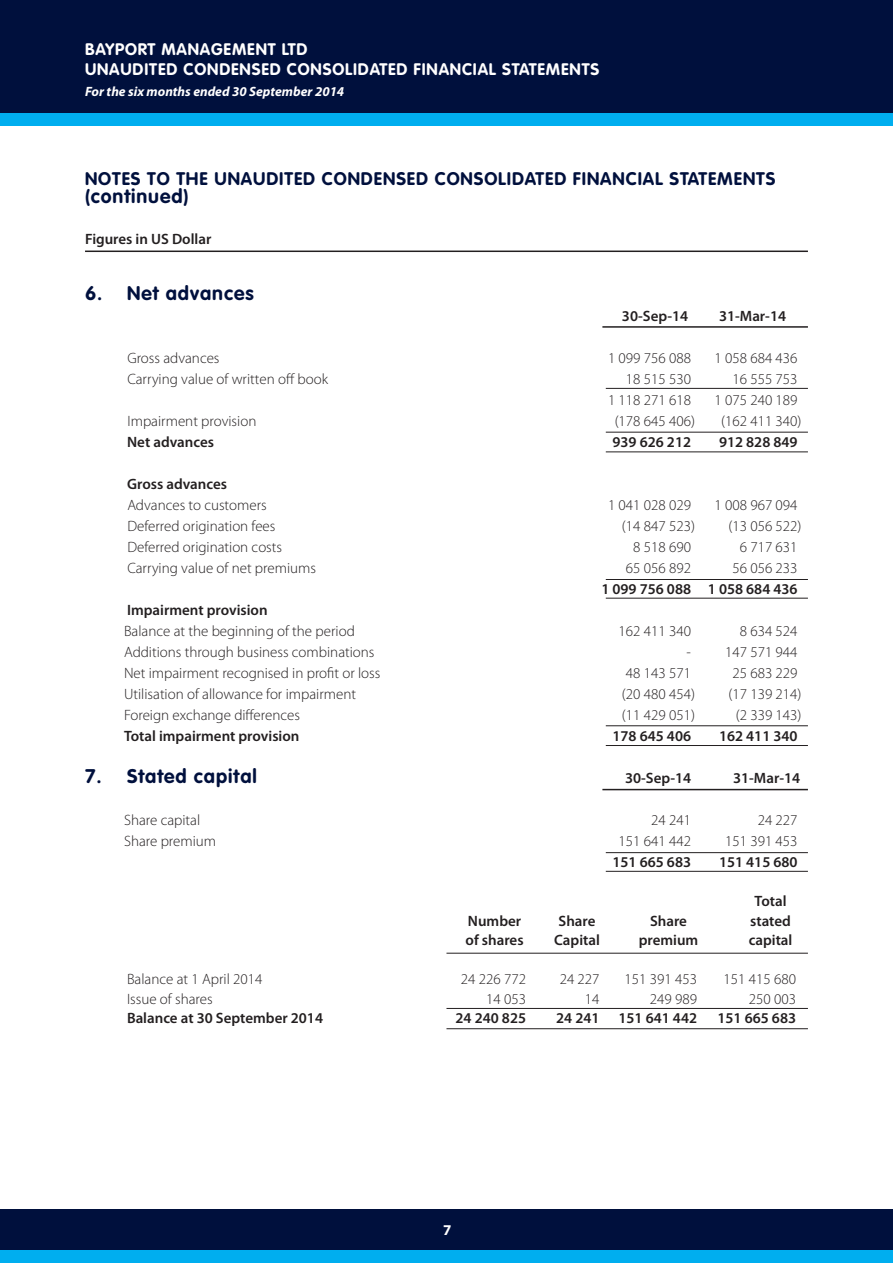
<style>
.page{position:relative;width:893px;height:1263px;background:#fff}
.page>*{position:absolute;margin:0;border:0;box-sizing:border-box;transform-origin:0 0}
.t1{font:700 19.5px "VAG Rounded";letter-spacing:.05em;color:#00103d}
.t2{font:700 18px "VAG Rounded";letter-spacing:.05em;color:#00103d}
.t3{font:700 16.5px/19.8px "VAG Rounded";letter-spacing:.05em;color:#fff}
.t4{font:300 15px "Myriad Pro";color:#231f20}
.t5{font:600 15px "Myriad Pro";color:#231f20}
.t6{font:700 15px "Myriad Pro";color:#fff}
.t7{font:italic 700 13.5px "Myriad Pro";color:#fff}
</style>
<div class="page">
<div style="left:0;top:0;width:893px;height:114px;background:#00103d"></div>
<div style="left:0;top:113px;width:893px;height:13px;background:#00aeef"></div>
<div style="left:0;top:1209px;width:893px;height:42px;background:#00103d"></div>
<div style="left:0;top:1250px;width:893px;height:13px;background:#00aeef"></div>
<hr style="left:85px;top:251px;width:723px;height:1px;background:#231f20">
<hr style="left:606px;top:432px;width:202px;height:1px;background:#231f20">
<hr style="left:606px;top:725px;width:202px;height:1px;background:#231f20">
<hr style="left:606px;top:388px;width:202px;height:1px;background:#231f20">
<hr style="left:606px;top:579px;width:202px;height:1px;background:#231f20">
<hr style="left:606px;top:852px;width:202px;height:1px;background:#231f20">
<hr style="left:606px;top:451px;width:202px;height:1px;background:#231f20">
<hr style="left:606px;top:745px;width:202px;height:1px;background:#231f20">
<hr style="left:606px;top:598px;width:202px;height:1px;background:#231f20">
<hr style="left:606px;top:871px;width:202px;height:1px;background:#231f20">
<hr style="left:602px;top:326px;width:206px;height:2px;background:#231f20">
<hr style="left:602px;top:789px;width:206px;height:1px;background:#231f20">
<hr style="left:446px;top:1008px;width:362px;height:1px;background:#231f20">
<hr style="left:446px;top:1028px;width:362px;height:1px;background:#231f20">
<hr style="left:446px;top:953px;width:362px;height:1px;background:#231f20">
<p class="t3" style="left:85px;top:39px;width:516px">BAYPORT MANAGEMENT LTD<br>UNAUDITED CONDENSED CONSOLIDATED FINANCIAL STATEMENTS</p>
<p class="t7" style="left:85px;top:82px;width:261px">For the six months ended 30 September 2014</p>
<p class="t2" style="left:85px;top:168px;width:692px">NOTES TO THE UNAUDITED CONDENSED CONSOLIDATED FINANCIAL STATEMENTS</p>
<h1 class="t1" style="left:85px;top:185px;width:105px">(continued)</h1>
<p class="t5" style="left:85px;top:230px;width:128px">Figures in US Dollar</p>
<h1 class="t1" style="left:85px;top:281px;width:170px">6. Net advances</h1>
<p class="t5" style="left:622px;top:307px;width:68px">30-Sep-14</p>
<p class="t5" style="left:719px;top:307px;width:69px">31-Mar-14</p>
<p class="t4" style="left:127px;top:349px;width:94px">Gross advances</p>
<p class="t4" style="left:608px;top:349px;width:85px">1 099 756 088</p>
<p class="t4" style="left:714px;top:349px;width:85px">1 058 684 436</p>
<p class="t4" style="left:127px;top:370px;width:202px">Carrying value of written off book</p>
<p class="t4" style="left:626px;top:370px;width:67px">18 515 530</p>
<p class="t4" style="left:732px;top:370px;width:67px">16 555 753</p>
<p class="t4" style="left:608px;top:391px;width:85px">1 118 271 618</p>
<p class="t4" style="left:714px;top:391px;width:85px">1 075 240 189</p>
<p class="t4" style="left:127px;top:412px;width:131px">Impairment provision</p>
<p class="t4" style="left:615px;top:412px;width:82px">(178 645 406)</p>
<p class="t4" style="left:721px;top:412px;width:82px">(162 411 340)</p>
<p class="t5" style="left:127px;top:433px;width:88px">Net advances</p>
<p class="t5" style="left:612px;top:433px;width:80px">939 626 212</p>
<p class="t5" style="left:719px;top:433px;width:80px">912 828 849</p>
<p class="t5" style="left:127px;top:475px;width:101px">Gross advances</p>
<p class="t4" style="left:127px;top:496px;width:141px">Advances to customers</p>
<p class="t4" style="left:608px;top:496px;width:85px">1 041 028 029</p>
<p class="t4" style="left:714px;top:496px;width:85px">1 008 967 094</p>
<p class="t4" style="left:127px;top:517px;width:150px">Deferred origination fees</p>
<p class="t4" style="left:622px;top:517px;width:75px">(14 847 523)</p>
<p class="t4" style="left:728px;top:517px;width:75px">(13 056 522)</p>
<p class="t4" style="left:127px;top:538px;width:156px">Deferred origination costs</p>
<p class="t4" style="left:633px;top:538px;width:59px">8 518 690</p>
<p class="t4" style="left:740px;top:538px;width:59px">6 717 631</p>
<p class="t4" style="left:127px;top:559px;width:190px">Carrying value of net premiums</p>
<p class="t4" style="left:626px;top:559px;width:67px">65 056 892</p>
<p class="t4" style="left:732px;top:559px;width:67px">56 056 233</p>
<p class="t5" style="left:601px;top:580px;width:198px">1 099 756 088 1 058 684 436</p>
<p class="t5" style="left:127px;top:601px;width:142px">Impairment provision</p>
<p class="t4" style="left:124px;top:622px;width:232px">Balance at the beginning of the period</p>
<p class="t4" style="left:619px;top:622px;width:74px">162 411 340</p>
<p class="t4" style="left:740px;top:622px;width:59px">8 634 524</p>
<p class="t4" style="left:124px;top:643px;width:252px">Additions through business combinations</p>
<p class="t4" style="left:687px;top:643px;width:112px">- 147 571 944</p>
<p class="t4" style="left:124px;top:664px;width:258px">Net impairment recognised in profit or loss</p>
<p class="t4" style="left:626px;top:664px;width:67px">48 143 571</p>
<p class="t4" style="left:732px;top:664px;width:67px">25 683 229</p>
<p class="t4" style="left:124px;top:685px;width:234px">Utilisation of allowance for impairment</p>
<p class="t4" style="left:622px;top:685px;width:75px">(20 480 454)</p>
<p class="t4" style="left:728px;top:685px;width:75px">(17 139 214)</p>
<p class="t4" style="left:124px;top:706px;width:177px">Foreign exchange differences</p>
<p class="t4" style="left:622px;top:706px;width:75px">(11 429 051)</p>
<p class="t4" style="left:736px;top:706px;width:67px">(2 339 143)</p>
<p class="t5" style="left:124px;top:727px;width:177px">Total impairment provision</p>
<p class="t5" style="left:612px;top:727px;width:80px">178 645 406</p>
<p class="t5" style="left:719px;top:727px;width:80px">162 411 340</p>
<h1 class="t1" style="left:85px;top:764px;width:173px">7. Stated capital</h1>
<p class="t5" style="left:625px;top:769px;width:68px">30-Sep-14</p>
<p class="t5" style="left:733px;top:769px;width:69px">31-Mar-14</p>
<p class="t4" style="left:124px;top:811px;width:78px">Share capital</p>
<p class="t4" style="left:651px;top:811px;width:41px">24 241</p>
<p class="t4" style="left:758px;top:811px;width:41px">24 227</p>
<p class="t4" style="left:124px;top:832px;width:94px">Share premium</p>
<p class="t4" style="left:619px;top:832px;width:74px">151 641 442</p>
<p class="t4" style="left:725px;top:832px;width:74px">151 391 453</p>
<p class="t5" style="left:612px;top:853px;width:80px">151 665 683</p>
<p class="t5" style="left:719px;top:853px;width:80px">151 415 680</p>
<p class="t5" style="left:755px;top:893px;width:33px">Total</p>
<p class="t5" style="left:468px;top:912px;width:55px">Number</p>
<p class="t5" style="left:559px;top:912px;width:38px">Share</p>
<p class="t5" style="left:650px;top:912px;width:38px">Share</p>
<p class="t5" style="left:750px;top:912px;width:42px">stated</p>
<p class="t5" style="left:466px;top:932px;width:60px">of shares</p>
<p class="t5" style="left:554px;top:932px;width:47px">Capital</p>
<p class="t5" style="left:639px;top:932px;width:61px">premium</p>
<p class="t5" style="left:749px;top:932px;width:45px">capital</p>
<p class="t4" style="left:127px;top:971px;width:137px">Balance at 1 April 2014</p>
<p class="t4" style="left:461px;top:971px;width:67px">24 226 772</p>
<p class="t4" style="left:560px;top:971px;width:41px">24 227</p>
<p class="t4" style="left:625px;top:971px;width:74px">151 391 453</p>
<p class="t4" style="left:724px;top:971px;width:74px">151 415 680</p>
<p class="t4" style="left:127px;top:991px;width:87px">Issue of shares</p>
<p class="t4" style="left:486px;top:991px;width:41px">14 053</p>
<p class="t4" style="left:585px;top:991px;width:16px">14</p>
<p class="t4" style="left:650px;top:991px;width:49px">249 989</p>
<p class="t4" style="left:749px;top:991px;width:49px">250 003</p>
<p class="t5" style="left:127px;top:1010px;width:197px">Balance at 30 September 2014</p>
<p class="t5" style="left:456px;top:1010px;width:72px">24 240 825</p>
<p class="t5" style="left:556px;top:1010px;width:45px">24 241</p>
<p class="t5" style="left:618px;top:1010px;width:80px">151 641 442</p>
<p class="t5" style="left:717px;top:1010px;width:80px">151 665 683</p>
<p class="t6" style="left:443px;top:1220px;width:10px">7</p>
</div>
